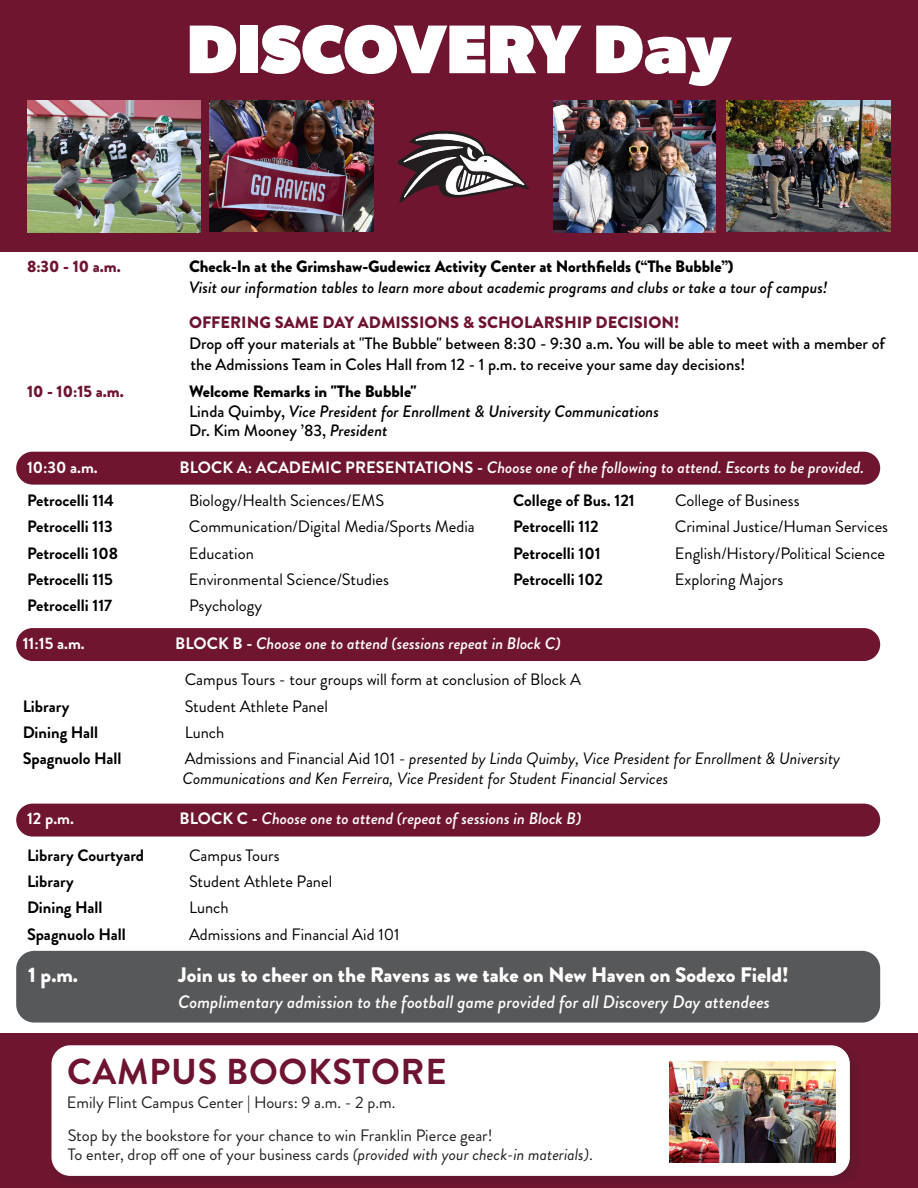
<style>
.page{position:relative;width:918px;height:1188px;background:#fff}
.page>*{position:absolute;margin:0;border:0;box-sizing:border-box;transform-origin:0 0}
.t1{font:800 69px "Gibson";color:#fff}
.t2{font:700 36px "Brandon Grotesque";letter-spacing:.02em;color:#6e1430}
.t3{font:900 21px "Brandon Grotesque";color:#fffefc}
.t4{font:italic 500 18px "Brandon Grotesque";color:#fffefc}
.t5{font:16.5px "Brandon Grotesque";color:#000}
.t6{font:500 16.5px/21px "Brandon Grotesque";color:#000}
.t7{font:italic 500 16.5px/19.5px "Brandon Grotesque";color:#000}
.t8{font:700 16.5px "Brandon Grotesque";color:#000}
.t9{font:16.5px/19.5px "Brandon Grotesque";color:#231f20}
.t10{font:italic 16.5px/19.5px "Brandon Grotesque";color:#000}
.t11{font:italic 500 16.5px "Brandon Grotesque";color:#fffefc}
.t12{font:italic 500 16.5px "Brandon Grotesque";color:#fff}
.t13{font:900 16.5px "Brandon Grotesque";color:#000}
.t14{font:900 16.5px "Brandon Grotesque";letter-spacing:-.005em;color:#6f1530}
.t15{font:700 16.5px "Brandon Grotesque";color:#fffefc}
.t16{font:700 16.5px "Brandon Grotesque";color:#fff}
.s1{font-weight:900;color:#6e1430}
.s2{font-weight:900;font-style:normal}
.s3{font-style:normal}
.s4{font-weight:700;font-style:normal}
.s5{font-style:italic}
</style>
<div class="page">
<div style="left:0;top:1033px;width:918px;height:155px;background:#6f1530"></div>
<div style="left:16px;top:452px;width:864px;height:33px;background:#6f1530;border-radius:16px"></div>
<div style="left:16px;top:628px;width:864px;height:33px;background:#6f1530;border-radius:16px"></div>
<div style="left:16px;top:951px;width:864px;height:72px;background:#57585a;border-radius:18px"></div>
<div style="left:0;top:0;width:918px;height:252px;background:#6f1530"></div>
<img style="left:727px;top:101px;width:164px;height:131px">
<img style="left:210px;top:101px;width:164px;height:131px">
<img style="left:27px;top:101px;width:173px;height:131px">
<div style="left:48px;top:1042px;width:815px;height:146px;background:#6a152f"></div>
<div style="left:52px;top:1046px;width:797px;height:129px;background:#fff;border-radius:18px"></div>
<div style="left:51px;top:1045px;width:799px;height:131px;border:2px solid #fff;border-radius:18px"></div>
<img style="left:670px;top:1061px;width:165px;height:101px">
<img style="left:554px;top:101px;width:162px;height:131px">
<div style="left:16px;top:804px;width:864px;height:33px;background:#6f1530;border-radius:16px"></div>
<svg style="left:398px;top:131px;width:131px;height:71px"></svg>
<p class="t1" style="left:187px;top:8px;width:546px">DISCOVERY Day</p>
<p class="t14" style="left:27px;top:255px;width:95px">8:30 - 10 a.m.</p>
<p class="t13" style="left:189px;top:255px;width:546px">Check-In at the Grimshaw-Gudewicz Activity Center at Northfields (“The Bubble”)</p>
<p class="t7" style="left:189px;top:278px;width:640px">Visit our information tables to learn more about academic programs and clubs or take a tour of campus!</p>
<p class="t6" style="left:189px;top:312px;width:698px"><span class="s1">OFFERING SAME DAY ADMISSIONS &amp; SCHOLARSHIP DECISION!<br></span>Drop off your materials at "The Bubble" between 8:30 - 9:30 a.m. You will be able to meet with a member of the Admissions Team in Coles Hall from 12 - 1 p.m. to receive your same day decisions!</p>
<p class="t14" style="left:27px;top:380px;width:98px">10 - 10:15 a.m.</p>
<p class="t7" style="left:189px;top:382px;width:472px"><span class="s2">Welcome Remarks in "The Bubble"<br></span><span class="s3">Linda Quimby,</span> Vice President for Enrollment &amp; University Communications<br><span class="s3">Dr. Kim Mooney ’83,</span> President</p>
<p class="t16" style="left:27px;top:456px;width:72px">10:30 a.m.</p>
<p class="t12" style="left:180px;top:456px;width:686px"><span class="s4">BLOCK A: ACADEMIC PRESENTATIONS -</span> Choose one of the following to attend. Escorts to be provided.</p>
<p class="t8" style="left:27px;top:489px;width:89px">Petrocelli 114</p>
<p class="t5" style="left:189px;top:489px;width:197px">Biology/Health Sciences/EMS</p>
<p class="t8" style="left:513px;top:489px;width:123px">College of Bus. 121</p>
<p class="t5" style="left:675px;top:489px;width:126px">College of Business</p>
<p class="t8" style="left:27px;top:515px;width:87px">Petrocelli 113</p>
<p class="t5" style="left:189px;top:515px;width:287px">Communication/Digital Media/Sports Media</p>
<p class="t8" style="left:513px;top:515px;width:87px">Petrocelli 112</p>
<p class="t5" style="left:675px;top:515px;width:215px">Criminal Justice/Human Services</p>
<p class="t8" style="left:27px;top:541px;width:93px">Petrocelli 108</p>
<p class="t5" style="left:189px;top:542px;width:66px">Education</p>
<p class="t8" style="left:513px;top:541px;width:89px">Petrocelli 101</p>
<p class="t5" style="left:675px;top:542px;width:212px">English/History/Political Science</p>
<p class="t8" style="left:27px;top:568px;width:88px">Petrocelli 115</p>
<p class="t5" style="left:189px;top:568px;width:201px">Environmental Science/Studies</p>
<p class="t8" style="left:513px;top:568px;width:92px">Petrocelli 102</p>
<p class="t5" style="left:675px;top:568px;width:110px">Exploring Majors</p>
<p class="t8" style="left:27px;top:594px;width:87px">Petrocelli 117</p>
<p class="t5" style="left:189px;top:594px;width:75px">Psychology</p>
<p class="t15" style="left:23px;top:632px;width:64px">11:15 a.m.</p>
<p class="t11" style="left:175px;top:632px;width:387px"><span class="s4">BLOCK B -</span> Choose one to attend (sessions repeat in Block C)</p>
<p class="t5" style="left:185px;top:668px;width:398px">Campus Tours - tour groups will form at conclusion of Block A</p>
<p class="t8" style="left:23px;top:695px;width:48px">Library</p>
<p class="t5" style="left:185px;top:695px;width:145px">Student Athlete Panel</p>
<p class="t8" style="left:23px;top:721px;width:77px">Dining Hall</p>
<p class="t5" style="left:185px;top:721px;width:41px">Lunch</p>
<p class="t8" style="left:23px;top:747px;width:100px">Spagnuolo Hall</p>
<p class="t10" style="left:183px;top:749px;width:659px"><span class="s3">Admissions and Financial Aid 101 -</span> presented by Linda Quimby, Vice President for Enrollment &amp; University<br>Communications and Ken Ferreira, Vice President for Student Financial Services</p>
<p class="t15" style="left:27px;top:807px;width:48px">12 p.m.</p>
<p class="t11" style="left:180px;top:807px;width:403px"><span class="s4">BLOCK C -</span> Choose one to attend (repeat of sessions in Block B)</p>
<p class="t8" style="left:27px;top:844px;width:119px">Library Courtyard</p>
<p class="t5" style="left:189px;top:844px;width:92px">Campus Tours</p>
<p class="t8" style="left:27px;top:870px;width:48px">Library</p>
<p class="t5" style="left:189px;top:870px;width:145px">Student Athlete Panel</p>
<p class="t8" style="left:27px;top:896px;width:77px">Dining Hall</p>
<p class="t5" style="left:189px;top:896px;width:41px">Lunch</p>
<p class="t8" style="left:27px;top:922px;width:100px">Spagnuolo Hall</p>
<p class="t5" style="left:189px;top:923px;width:212px">Admissions and Financial Aid 101</p>
<p class="t3" style="left:28px;top:960px;width:51px">1 p.m.</p>
<p class="t3" style="left:178px;top:960px;width:612px">Join us to cheer on the Ravens as we take on New Haven on Sodexo Field!</p>
<p class="t4" style="left:178px;top:989px;width:593px">Complimentary admission to the football game provided for all Discovery Day attendees</p>
<p class="t2" style="left:67px;top:1046px;width:381px">CAMPUS BOOKSTORE</p>
<p class="t9" style="left:67px;top:1093px;width:330px">Emily Flint Campus Center | Hours: 9 a.m. - 2 p.m.</p>
<p class="t9" style="left:68px;top:1125px;width:527px">Stop by the bookstore for your chance to win Franklin Pierce gear!<br>To enter, drop off one of your business cards <span class="s5">(provided with your check-in materials)</span>.</p>
</div>
